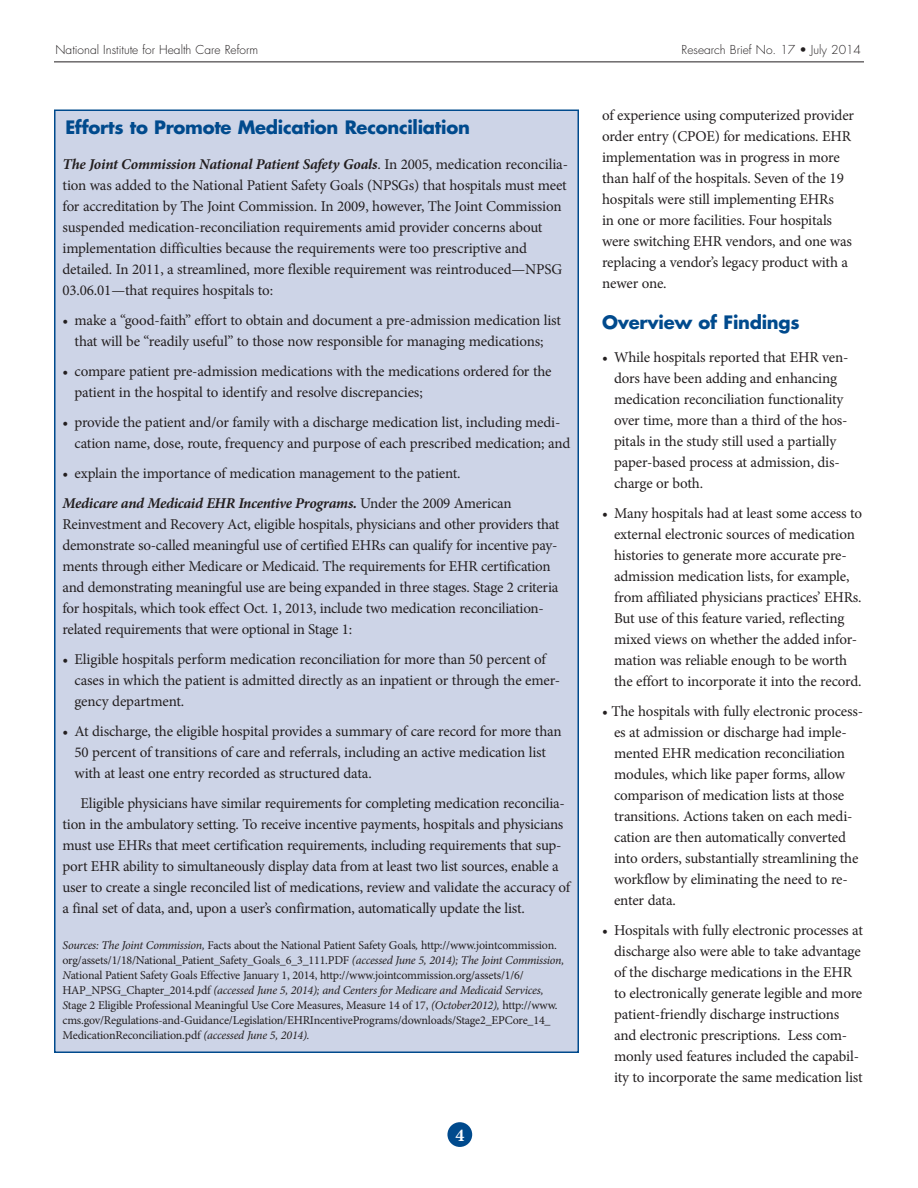
<style>
.page{position:relative;width:918px;height:1188px;background:#fff}
.page>*{position:absolute;margin:0;border:0;box-sizing:border-box;transform-origin:0 0}
.Body_Head{font:700 18px "Futura Std";letter-spacing:-.015em;color:#004a8d}
.t1{font:700 18px "Minion Pro";color:#fff}
.Bullets{font:15px/21px "Minion Pro";letter-spacing:-.01em;color:#231f20}
.Body_No_Indent{font:15px/21px "Minion Pro";letter-spacing:-.015em;color:#231f20}
.Body{font:15px/21px "Minion Pro";letter-spacing:-.015em;color:#231f20}
.Bullets_First{font:15px/21px "Minion Pro";letter-spacing:-.01em;color:#231f20}
.Body_No_Indent-2{font:12px/15px "Minion Pro";letter-spacing:-.015em;color:#231f20}
.t2{font:300 12px "Futura Std";color:#231f20}
.s1{font-weight:700;font-style:italic}
.s2{font-style:italic}
</style>
<div class="page">
<hr style="left:54px;top:62px;width:810px;height:1px;background:#231f20">
<div style="left:447px;top:1122px;width:25px;height:25px;background:#004a8d;border-radius:50%"></div>
<div style="left:54px;top:110px;width:525px;height:943px;background:#cdd4e7;border:2px solid #004a8d"></div>
<p class="t2" style="left:56px;top:42px;width:204px">National Institute for Health Care Reform</p>
<p class="t2" style="left:682px;top:42px;width:181px">Research Brief No. 17 • July 2014</p>
<p class="Body_Head" style="left:65px;top:115px;width:406px">Efforts to Promote Medication Reconciliation</p>
<p class="Body" style="left:602px;top:105px;width:254px">of experience using computerized provider order entry (CPOE) for medications. EHR implementation was in progress in more than half of the hospitals. Seven of the 19 hospitals were still implementing EHRs<br>in one or more facilities. Four hospitals were switching EHR vendors, and one was replacing a vendor’s legacy product with a newer one.</p>
<p class="Body_Head" style="left:602px;top:310px;width:199px">Overview of Findings</p>
<p class="Bullets_First" style="left:614px;top:347px;width:236px;text-indent:-12px">• While hospitals reported that EHR ven&shy;dors have been adding and enhancing medication reconciliation functionality over time, more than a third of the hos&shy;pitals in the study still used a partially paper-based process at admission, dis&shy;charge or both.</p>
<p class="Bullets" style="left:614px;top:503px;width:250px;text-indent:-12px">• Many hospitals had at least some access to external electronic sources of medication histories to generate more accurate pre&shy;admission medication lists, for example, from affiliated physicians practices’ EHRs.<br>But use of this feature varied, reflecting mixed views on whether the added infor&shy;mation was reliable enough to be worth the effort to incorporate it into the record.</p>
<p class="Bullets" style="left:614px;top:701px;width:251px;text-indent:-12px">• The hospitals with fully electronic process&shy;es at admission or discharge had imple&shy;mented EHR medication reconciliation modules, which like paper forms, allow comparison of medication lists at those transitions. Actions taken on each medi&shy;cation are then automatically converted into orders, substantially streamlining the workflow by eliminating the need to re&shy;enter data.</p>
<p class="Bullets" style="left:614px;top:920px;width:250px;text-indent:-12px">• Hospitals with fully electronic processes at discharge also were able to take advantage of the discharge medications in the EHR to electronically generate legible and more patient-friendly discharge instructions and electronic prescriptions. Less com&shy;monly used features included the capabil&shy;ity to incorporate the same medication list</p>
<p class="Body_No_Indent" style="left:63px;top:154px;width:507px"><span class="s1">The Joint Commission National Patient Safety Goals</span>. In 2005, medication reconcilia&shy;tion was added to the National Patient Safety Goals (NPSGs) that hospitals must meet for accreditation by The Joint Commission. In 2009, however, The Joint Commission suspended medication-reconciliation requirements amid provider concerns about implementation difficulties because the requirements were too prescriptive and detailed. In 2011, a streamlined, more flexible requirement was reintroduced—NPSG 03.06.01—that requires hospitals to:</p>
<p class="Bullets_First" style="left:63px;top:310px;width:500px;text-align:center">• make a “good-faith” effort to obtain and document a pre-admission medication list that will be “readily useful” to those now responsible for managing medications;</p>
<p class="Bullets" style="left:75px;top:361px;width:479px;text-indent:-12px">• compare patient pre-admission medications with the medications ordered for the patient in the hospital to identify and resolve discrepancies;</p>
<p class="Bullets" style="left:75px;top:412px;width:497px;text-indent:-12px">• provide the patient and/or family with a discharge medication list, including medi&shy;cation name, dose, route, frequency and purpose of each prescribed medication; and</p>
<p class="Bullets" style="left:63px;top:463px;width:400px">• explain the importance of medication management to the patient.</p>
<p class="Body_No_Indent" style="left:63px;top:493px;width:498px"><span class="s1">Medicare and Medicaid EHR Incentive Programs.</span> Under the 2009 American Reinvestment and Recovery Act, eligible hospitals, physicians and other providers that demonstrate so-called meaningful use of certified EHRs can qualify for incentive pay&shy;ments through either Medicare or Medicaid. The requirements for EHR certification and demonstrating meaningful use are being expanded in three stages. Stage 2 criteria for hospitals, which took effect Oct. 1, 2013, include two medication reconciliation&shy;related requirements that were optional in Stage 1:</p>
<p class="Bullets_First" style="left:75px;top:649px;width:487px;text-indent:-12px">• Eligible hospitals perform medication reconciliation for more than 50 percent of cases in which the patient is admitted directly as an inpatient or through the emer&shy;gency department.</p>
<p class="Bullets" style="left:75px;top:721px;width:489px;text-indent:-12px">• At discharge, the eligible hospital provides a summary of care record for more than<br>50 percent of transitions of care and referrals, including an active medication list with at least one entry recorded as structured data.</p>
<p class="Body" style="left:63px;top:793px;width:509px;text-indent:18px">Eligible physicians have similar requirements for completing medication reconcilia&shy;tion in the ambulatory setting. To receive incentive payments, hospitals and physicians must use EHRs that meet certification requirements, including requirements that sup&shy;port EHR ability to simultaneously display data from at least two list sources, enable a user to create a single reconciled list of medications, review and validate the accuracy of a final set of data, and, upon a user’s confirmation, automatically update the list.</p>
<p class="Body_No_Indent-2" style="left:63px;top:938px;width:503px"><span class="s2">Sources: The Joint Commission,</span> Facts about the National Patient Safety Goals<span class="s2">,</span> http://www.jointcommission. org/assets/1/18/National_Patient_Safety_Goals_6_3_111.PDF <span class="s2">(accessed June 5, 2014); The Joint Commission, N</span>ational Patient Safety Goals Effective January 1, 2014, http://www.jointcommission.org/assets/1/6/ HAP_NPSG_Chapter_2014.pdf <span class="s2">(accessed June 5, 2014); and Centers for Medicare and Medicaid Services, S</span>tage 2 Eligible Professional Meaningful Use Core Measures, Measure 14 of 17, <span class="s2">(October2012),</span> http://www. cms.gov/Regulations-and-Guidance/Legislation/EHRIncentivePrograms/downloads/Stage2_EPCore_14_ MedicationReconciliation.pdf <span class="s2">(accessed June 5, 2014).</span></p>
<p class="t1" style="left:455px;top:1122px;width:10px">4</p>
</div>
